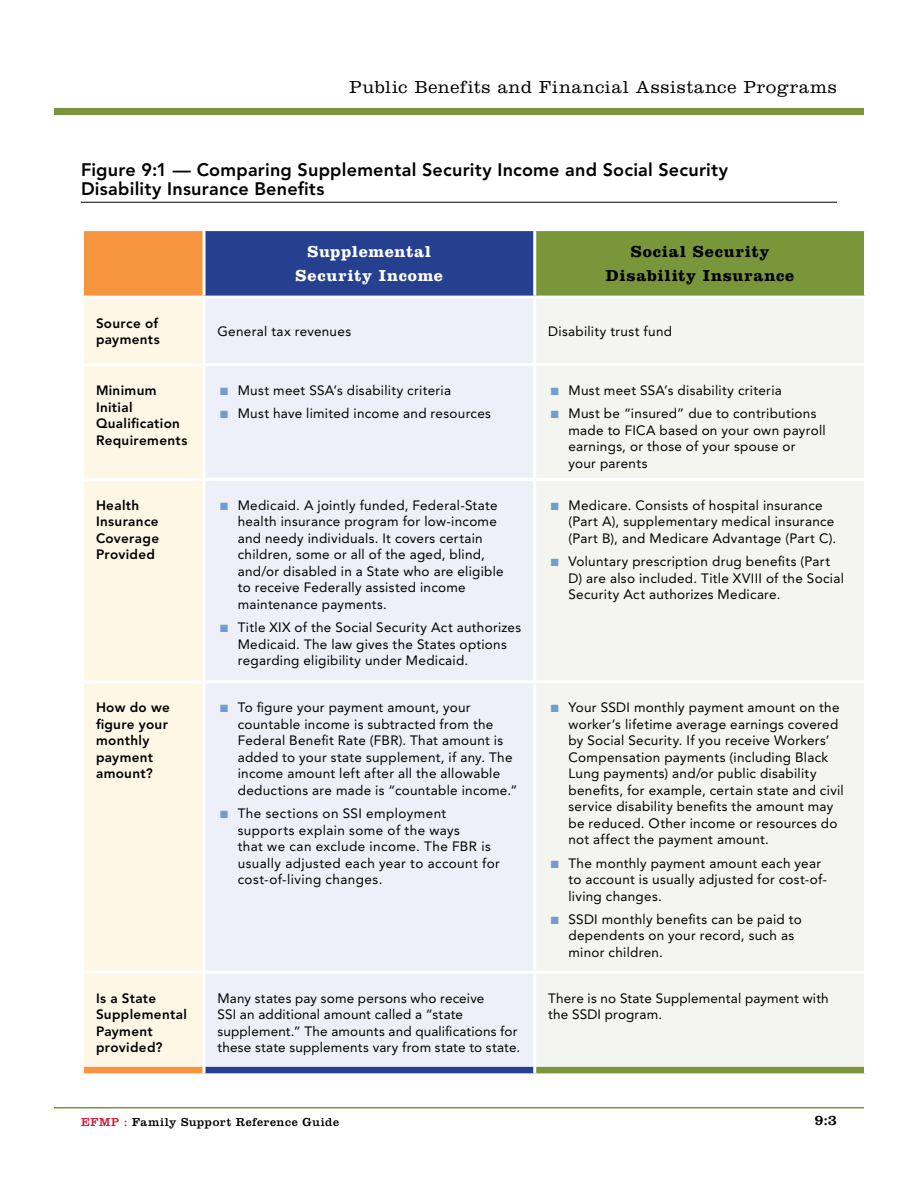
<style>
.page{position:relative;width:918px;height:1188px;background:#fff}
.page>*{position:absolute;margin:0;border:0;box-sizing:border-box;transform-origin:0 0}
.t1{font:800 18px/19.5px "Avenir LT Std";letter-spacing:.015em;color:#000}
.t2{font:300 18px "Clarendon LT Std";letter-spacing:.04em;color:#000}
.Table_-_body_copy{font:700 16.5px "Clarendon LT Std";letter-spacing:.045em;color:#000}
.Table_-_body_copy-2{font:700 16.5px "Clarendon LT Std";letter-spacing:.04em;color:#fff}
.t3{font:15px "Clarendon LT Std";color:#000}
.Table_-_body_copy-3{font:13.5px/16.5px "Avenir LT Std";letter-spacing:.02em;color:#000}
.Table_-_body_copy-4{font:800 13.5px/16.5px "Avenir LT Std";letter-spacing:.025em;color:#000}
.t4{font:12px "Clarendon LT Std";letter-spacing:.04em;color:#000}
.s1{color:#739dd2}
.s2{color:#d71635}
</style>
<div class="page">
<div style="left:54px;top:108px;width:810px;height:7px;background:#7a963b"></div>
<hr style="left:54px;top:1107px;width:810px;height:1px;background:#7a963b">
<hr style="left:81px;top:202px;width:756px;height:1px;background:#000">
<div style="left:84px;top:231px;width:118px;height:842px;background:#f7943e"></div>
<div style="left:206px;top:231px;width:327px;height:842px;background:#25408f"></div>
<div style="left:536px;top:231px;width:328px;height:842px;background:#7a963b"></div>
<div style="left:84px;top:299px;width:118px;height:768px;background:#fff7e5"></div>
<div style="left:206px;top:299px;width:327px;height:768px;background:#edf0f9"></div>
<div style="left:536px;top:299px;width:328px;height:768px;background:#f3f5ee"></div>
<svg style="left:202px;top:231px;width:4px;height:65px"></svg>
<hr style="left:81px;top:296px;width:123px;height:3px;background:#fff">
<hr style="left:204px;top:296px;width:331px;height:3px;background:#fff">
<hr style="left:535px;top:296px;width:332px;height:3px;background:#fff">
<hr style="left:81px;top:363px;width:123px;height:3px;background:#fff">
<hr style="left:204px;top:363px;width:331px;height:3px;background:#fff">
<hr style="left:535px;top:363px;width:332px;height:3px;background:#fff">
<hr style="left:81px;top:478px;width:123px;height:3px;background:#fff">
<hr style="left:204px;top:478px;width:331px;height:3px;background:#fff">
<hr style="left:535px;top:478px;width:332px;height:3px;background:#fff">
<hr style="left:81px;top:680px;width:123px;height:3px;background:#fff">
<hr style="left:204px;top:680px;width:331px;height:3px;background:#fff">
<hr style="left:535px;top:680px;width:332px;height:3px;background:#fff">
<hr style="left:81px;top:971px;width:123px;height:3px;background:#fff">
<hr style="left:204px;top:971px;width:331px;height:3px;background:#fff">
<hr style="left:535px;top:971px;width:332px;height:3px;background:#fff">
<svg style="left:202px;top:1067px;width:4px;height:6px"></svg>
<h1 class="t2" style="left:349px;top:77px;width:489px">Public Benefits and Financial Assistance Programs</h1>
<p class="t1" style="left:81px;top:160px;width:649px">Figure 9:1 — Comparing Supplemental Security Income and Social Security<br>Disability Insurance Benefits</p>
<p class="Table_-_body_copy-2" style="left:307px;top:242px;width:126px">Supplemental</p>
<p class="Table_-_body_copy-2" style="left:296px;top:265px;width:149px">Security Income</p>
<p class="Table_-_body_copy" style="left:631px;top:242px;width:140px">Social Security</p>
<p class="Table_-_body_copy" style="left:606px;top:265px;width:190px">Disability Insurance</p>
<p class="Table_-_body_copy-4" style="left:96px;top:315px;width:65px">Source of payments</p>
<p class="Table_-_body_copy-3" style="left:218px;top:323px;width:135px">General tax revenues</p>
<p class="Table_-_body_copy-3" style="left:548px;top:323px;width:125px">Disability trust fund</p>
<p class="Table_-_body_copy-4" style="left:96px;top:382px;width:93px">Minimum<br>Initial<br>Qualification<br>Requirements</p>
<p class="Table_-_body_copy-3" style="left:220px;top:382px;width:232px"><span class="s1">■</span> Must meet SSA’s disability criteria</p>
<p class="Table_-_body_copy-3" style="left:551px;top:382px;width:232px"><span class="s1">■</span> Must meet SSA’s disability criteria</p>
<p class="Table_-_body_copy-3" style="left:568px;top:405px;width:259px;text-indent:-18px"><span class="s1">■</span> Must be “insured” due to contributions made to FICA based on your own payroll earnings, or those of your spouse or your parents</p>
<p class="Table_-_body_copy-3" style="left:220px;top:405px;width:272px"><span class="s1">■</span> Must have limited income and resources</p>
<p class="Table_-_body_copy-4" style="left:96px;top:497px;width:65px">Health<br>Insurance<br>Coverage<br>Provided</p>
<p class="Table_-_body_copy-3" style="left:238px;top:497px;width:268px;text-indent:-18px"><span class="s1">■</span> Medicaid. A jointly funded, Federal-State health insurance program for low-income and needy individuals. It covers certain children, some or all of the aged, blind, and/or disabled in a State who are eligible to receive Federally assisted income maintenance payments.</p>
<p class="Table_-_body_copy-3" style="left:238px;top:619px;width:285px;text-indent:-18px"><span class="s1">■</span> Title XIX of the Social Security Act authorizes<br>Medicaid. The law gives the States options regarding eligibility under Medicaid.</p>
<p class="Table_-_body_copy-4" style="left:96px;top:699px;width:75px">How do we figure your monthly payment amount?</p>
<p class="Table_-_body_copy-3" style="left:238px;top:699px;width:281px;text-indent:-18px"><span class="s1">■</span> To figure your payment amount, your countable income is subtracted from the Federal Benefit Rate (FBR). That amount is added to your state supplement, if any. The income amount left after all the allowable deductions are made is “countable income.”</p>
<p class="Table_-_body_copy-3" style="left:238px;top:805px;width:264px;text-indent:-18px"><span class="s1">■</span> The sections on SSI employment supports explain some of the ways<br>that we can exclude income. The FBR is usually adjusted each year to account for cost-of-living changes.</p>
<p class="Table_-_body_copy-3" style="left:568px;top:497px;width:267px;text-indent:-18px"><span class="s1">■</span> Medicare. Consists of hospital insurance (Part A), supplementary medical insurance (Part B), and Medicare Advantage (Part C).</p>
<p class="Table_-_body_copy-3" style="left:568px;top:553px;width:277px;text-indent:-18px"><span class="s1">■</span> Voluntary prescription drug benefits (Part<br>D) are also included. Title XVIII of the Social<br>Security Act authorizes Medicare.</p>
<p class="Table_-_body_copy-3" style="left:568px;top:699px;width:277px;text-indent:-18px"><span class="s1">■</span> Your SSDI monthly payment amount on the worker’s lifetime average earnings covered by Social Security. If you receive Workers’ Compensation payments (including Black Lung payments) and/or public disability benefits, for example, certain state and civil service disability benefits the amount may be reduced. Other income or resources do not affect the payment amount.</p>
<p class="Table_-_body_copy-3" style="left:568px;top:855px;width:260px;text-indent:-18px"><span class="s1">■</span> The monthly payment amount each year to account is usually adjusted for cost-of&shy;living changes.</p>
<p class="Table_-_body_copy-3" style="left:568px;top:911px;width:235px;text-indent:-18px"><span class="s1">■</span> SSDI monthly benefits can be paid to dependents on your record, such as minor children.</p>
<p class="Table_-_body_copy-4" style="left:96px;top:990px;width:92px">Is a State<br>Supplemental<br>Payment provided?</p>
<p class="Table_-_body_copy-3" style="left:218px;top:990px;width:302px">Many states pay some persons who receive<br>SSI an additional amount called a “state supplement.” The amounts and qualifications for these state supplements vary from state to state.</p>
<p class="Table_-_body_copy-3" style="left:548px;top:990px;width:282px">There is no State Supplemental payment with the SSDI program.</p>
<p class="t4" style="left:81px;top:1115px;width:260px"><span class="s2">EFMP :</span> Family Support Reference Guide</p>
<p class="t3" style="left:814px;top:1111px;width:24px">9:3</p>
</div>
